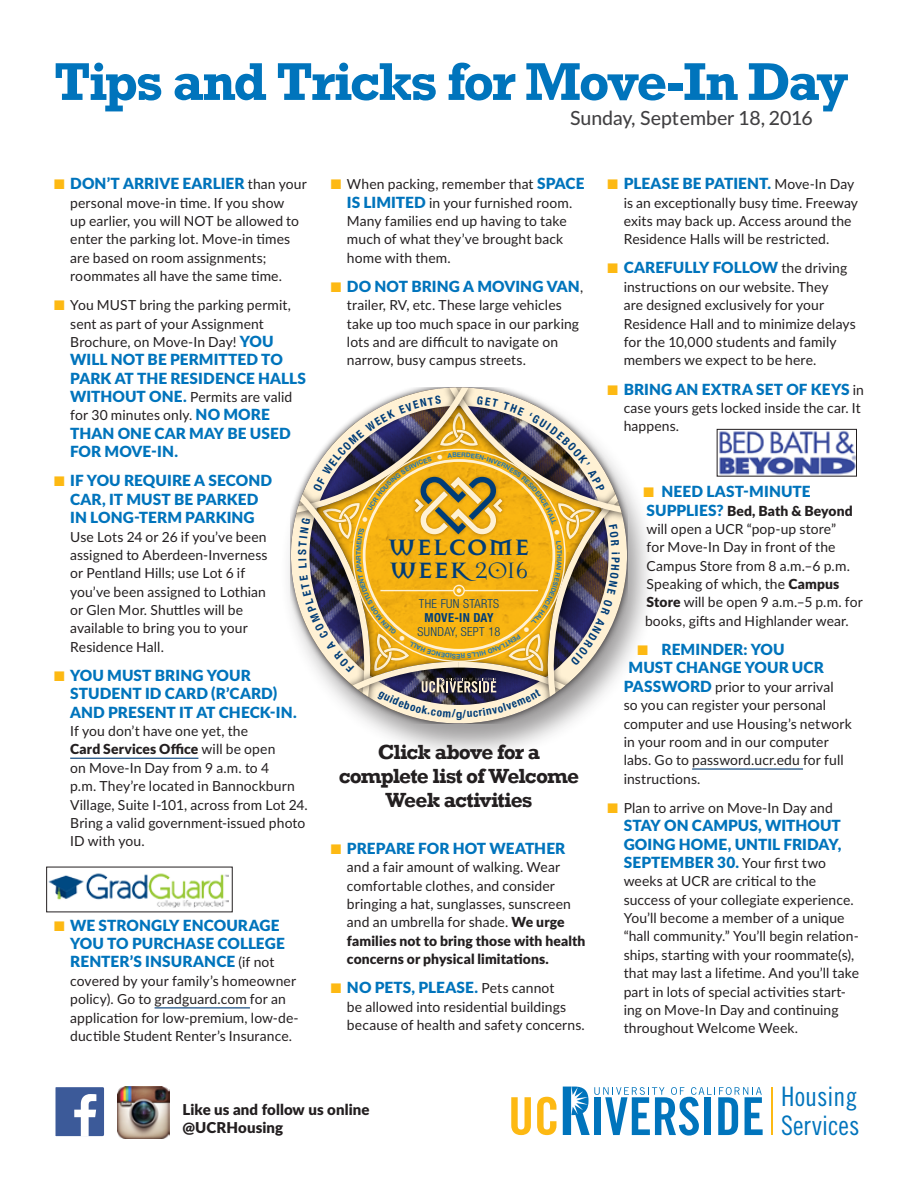
<style>
.page{position:relative;width:918px;height:1188px;background:#fff}
.page>*{position:absolute;margin:0;border:0;box-sizing:border-box;transform-origin:0 0}
.t1{font:700 54px "Rockwell";letter-spacing:-.045em;color:#0074bc}
.t2{font:26.85px/28.2px "Trade Gothic Cond Eighteen";color:#0074bc}
.t3{font:700 24.6px/23.1px "Mason";color:#003d77}
.t4{font:700 21px/24px "Rockwell";letter-spacing:-.04em;color:#231f20;text-align:center}
.t5{font:500 19.5px "Lato";letter-spacing:-.005em;color:#414042}
.t6{font:900 15.3px/18.3px "Lato";letter-spacing:.005em;color:#0074bc}
.t7{font:900 15px/18px "Lato";letter-spacing:.005em;color:#231f20}
.t8{font:13.8px/18.3px "Lato";letter-spacing:.01em;color:#231f20}
.t9{font:300 condensed 12.45px/13.8px "Helvetica Neue";letter-spacing:.025em;color:#003d77;text-align:center}
.t10{font:700 condensed 11.1px "Helvetica Neue";color:#003d77}
.s1{color:#fdb913}
.s2{font-weight:400;font-size:13.8px;color:#231f20}
.s3{font-weight:900;font-size:15.3px;color:#0074bc}
.s4{font-weight:900}
.s5{font-weight:400}
.s6{font-family:"Mason Alternate";font-weight:400}
.s7{font-weight:700}
</style>
<div class="page">
<div style="left:280px;top:383px;width:378px;height:379px;background:#231f20;opacity:.45"></div>
<div style="left:54px;top:1086px;width:50px;height:51px;background:#3c5a99;border-radius:3px"></div>
<svg style="left:74px;top:1094px;width:22px;height:41px"></svg>
<div style="left:54px;top:1086px;width:52px;height:52px;border:2px solid #fff"></div>
<img style="left:118px;top:1087px;width:52px;height:51px">
<svg style="left:511px;top:1097px;width:20px;height:38px"></svg>
<svg style="left:537px;top:1097px;width:19px;height:38px"></svg>
<svg style="left:563px;top:1087px;width:200px;height:49px"></svg>
<hr style="left:771px;top:1087px;width:2px;height:48px;background:#fdb913">
<img style="left:48px;top:873px;width:181px;height:35px">
<hr style="left:70px;top:758px;width:128px;height:1px;background:#003d77">
<hr style="left:155px;top:1007px;width:95px;height:1px;background:#003d77">
<hr style="left:692px;top:768px;width:111px;height:2px;background:#003d77">
<img style="left:719px;top:431px;width:136px;height:43px">
<div style="left:717px;top:429px;width:140px;height:47px;border:1px solid #231f20"></div>
<svg style="left:291px;top:387px;width:336px;height:336px;background:#cab079"></svg>
<p class="t1" style="left:54px;top:49px;width:796px">Tips and Tricks for Move-In Day</p>
<p class="t5" style="left:570px;top:104px;width:244px">Sunday, September 18, 2016</p>
<p class="t6" style="left:54px;top:174px;width:254px"><span class="s1">■</span> DON’T ARRIVE EARLIER <span class="s2">than your</span></p>
<p class="t8" style="left:70px;top:193px;width:230px">personal move-in time. If you show up earlier, you will NOT be allowed to enter the parking lot. Move-in times are based on room assignments; roommates all have the same time.</p>
<p class="t8" style="left:70px;top:296px;width:222px;text-indent:-16px"><span class="s1">■</span> You MUST bring the parking permit, sent as part of your Assignment<br>Brochure, on Move-In Day! <span class="s3">YOU</span></p>
<p class="t6" style="left:70px;top:350px;width:237px">WILL NOT BE PERMITTED TO<br>PARK AT THE RESIDENCE HALLS</p>
<p class="t8" style="left:70px;top:387px;width:224px"><span class="s3">WITHOUT ONE.</span> Permits are valid for 30 minutes only. <span class="s3">NO MORE</span></p>
<p class="t6" style="left:70px;top:423px;width:222px">THAN ONE CAR MAY BE USED<br>FOR MOVE-IN.</p>
<p class="t6" style="left:54px;top:471px;width:220px;text-align:center"><span class="s1">■</span> IF YOU REQUIRE A SECOND<br>CAR, IT MUST BE PARKED<br>IN LONG-TERM PARKING</p>
<p class="t8" style="left:70px;top:527px;width:199px">Use Lots 24 or 26 if you’ve been assigned to Aberdeen-Inverness or Pentland Hills; use Lot 6 if you’ve been assigned to Lothian or Glen Mor. Shuttles will be available to bring you to your<br>Residence Hall.</p>
<p class="t6" style="left:70px;top:666px;width:228px;text-indent:-16px"><span class="s1">■</span> YOU MUST BRING YOUR<br>STUDENT ID CARD (R’CARD)<br>AND PRESENT IT AT CHECK-IN.</p>
<p class="t8" style="left:70px;top:721px;width:239px">If you don’t have one yet, the<br><span class="s4">Card Services Office</span> will be open<br>on Move-In Day from 9 a.m. to 4<br>p.m. They’re located in Bannockburn<br>Village, Suite I-101, across from Lot 24.<br>Bring a valid government-issued photo<br>ID with you.</p>
<p class="t6" style="left:70px;top:915px;width:216px;text-indent:-16px"><span class="s1">■</span> WE STRONGLY ENCOURAGE<br>YOU TO PURCHASE COLLEGE<br>RENTER’S INSURANCE <span class="s2">(if not</span></p>
<p class="t8" style="left:70px;top:971px;width:230px">covered by your family’s homeowner policy). Go to gradguard.com for an application for low-premium, low-de&shy;ductible Student Renter’s Insurance.</p>
<p class="t8" style="left:347px;top:174px;width:239px;text-indent:-16px"><span class="s1">■</span> When packing, remember that <span class="s3">SPACE<br>IS LIMITED</span> in your furnished room.<br>Many families end up having to take much of what they’ve brought back home with them.</p>
<p class="t6" style="left:331px;top:276px;width:254px"><span class="s1">■</span> DO NOT BRING A MOVING VAN<span class="s2">,</span></p>
<p class="t8" style="left:347px;top:296px;width:234px">trailer, RV, etc. These large vehicles take up too much space in our parking lots and are difficult to navigate on narrow, busy campus streets.</p>
<p class="t3" style="left:388px;top:536px;width:144px">WELCOME<br>WEEK <span class="s5">2</span><span class="s6">O</span><span class="s5">16</span></p>
<p class="t9" style="left:418px;top:597px;width:85px">THE FUN STARTS<br><span class="s7">MOVE-IN DAY<br></span>SUNDAY, SEPT 18</p>
<p class="t10" style="left:456px;top:704px;width:7px">g</p>
<p class="t4" style="left:339px;top:740px;width:242px">Click above for a complete list of Welcome<br>Week activities</p>
<p class="t6" style="left:331px;top:839px;width:236px"><span class="s1">■</span> PREPARE FOR HOT WEATHER</p>
<p class="t8" style="left:347px;top:858px;width:240px">and a fair amount of walking. Wear comfortable clothes, and consider bringing a hat, sunglasses, sunscreen and an umbrella for shade. <span class="s4">We urge families not to bring those with health concerns or physical limitations.</span></p>
<p class="t6" style="left:331px;top:978px;width:225px"><span class="s1">■</span> NO PETS, PLEASE. <span class="s2">Pets cannot</span></p>
<p class="t8" style="left:347px;top:997px;width:239px">be allowed into residential buildings because of health and safety concerns.</p>
<p class="t7" style="left:183px;top:1100px;width:188px">Like us and follow us online @UCRHousing</p>
<p class="t6" style="left:608px;top:174px;width:248px"><span class="s1">■</span> PLEASE BE PATIENT. <span class="s2">Move-In Day</span></p>
<p class="t8" style="left:624px;top:193px;width:236px">is an exceptionally busy time. Freeway exits may back up. Access around the<br>Residence Halls will be restricted.</p>
<p class="t6" style="left:608px;top:258px;width:241px"><span class="s1">■</span> CAREFULLY FOLLOW <span class="s2">the driving</span></p>
<p class="t8" style="left:624px;top:277px;width:234px">instructions on our website. They<br>are designed exclusively for your Residence Hall and to minimize delays for the 10,000 students and family members we expect to be here.</p>
<p class="t6" style="left:607px;top:379px;width:258px"><span class="s1">■</span> BRING AN EXTRA SET OF KEYS <span class="s2">in</span></p>
<p class="t8" style="left:624px;top:398px;width:239px">case yours gets locked inside the car. It happens.</p>
<p class="t6" style="left:643px;top:482px;width:169px"><span class="s1">■</span> NEED LAST-MINUTE</p>
<p class="t8" style="left:645px;top:501px;width:219px"><span class="s3">SUPPLIES?</span> <span class="s4">Bed, Bath &amp; Beyond </span>will open a UCR “pop-up store”<br>for Move-In Day in front of the<br>Campus Store from 8 a.m.–6 p.m.<br>Speaking of which, the <span class="s4">Campus<br>Store</span> will be open 9 a.m.–5 p.m. for books, gifts and Highlander wear.</p>
<p class="t6" style="left:628px;top:640px;width:197px;text-indent:9px"><span class="s1">■</span> REMINDER: YOU<br>MUST CHANGE YOUR UCR</p>
<p class="t8" style="left:624px;top:677px;width:230px"><span class="s3">PASSWORD</span> prior to your arrival<br>so you can register your personal computer and use Housing’s network in your room and in our computer labs. Go to password.ucr.edu for full instructions.</p>
<p class="t8" style="left:608px;top:798px;width:227px"><span class="s1">■</span> Plan to arrive on Move-In Day and</p>
<p class="t6" style="left:624px;top:816px;width:219px;text-align:justify">STAY ON CAMPUS, WITHOUT GOING HOME, UNTIL FRIDAY, SEPTEMBER 30. <span class="s2">Your first two</span></p>
<p class="t8" style="left:624px;top:872px;width:237px">weeks at UCR are critical to the success of your collegiate experience.<br>You’ll become a member of a unique “hall community.” You’ll begin relation&shy;ships, starting with your roommate(s), that may last a lifetime. And you’ll take part in lots of special activities start&shy;ing on Move-In Day and continuing throughout Welcome Week.</p>
<p class="t2" style="left:781px;top:1083px;width:80px">Housing<br>Services</p>
</div>
